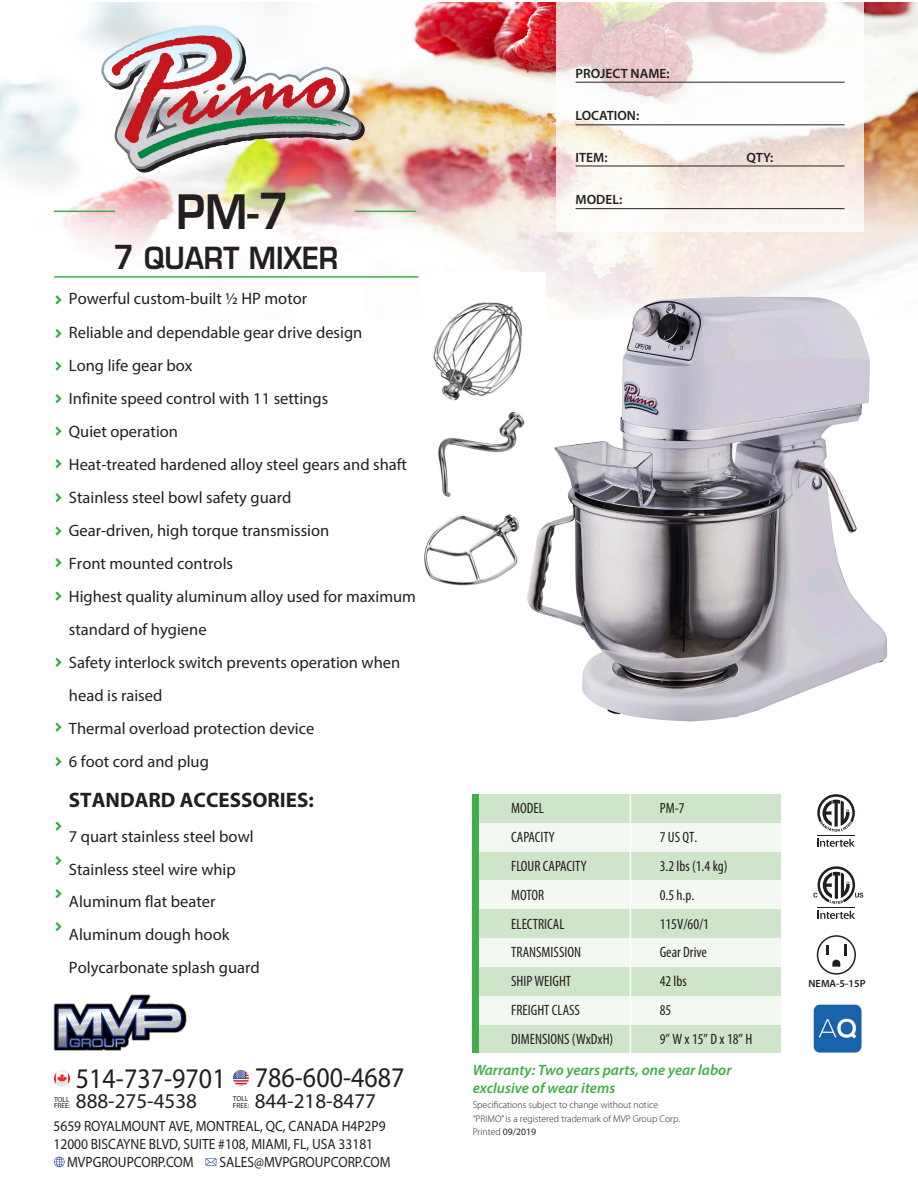
<style>
.page{position:relative;width:918px;height:1188px;background:#fff}
.page>*{position:absolute;margin:0;border:0;box-sizing:border-box;transform-origin:0 0}
.t1{font:600 46.2px "Eurostile";color:#231f20;scale:.91 1}
.t2{font:600 29.7px "Eurostile";color:#231f20;scale:.91 1}
.t3{font:28.5px "Myriad Pro";letter-spacing:.005em;color:#231f20;scale:.91 1}
.t4{font:21.15px "Myriad Pro";color:#231f20}
.t5{font:700 21px "Myriad Pro";color:#231f20}
.t6{font:16.5px/33px "Myriad Pro";color:#231f20}
.t7{font:condensed 15px "Myriad Pro";color:#231f20}
.t8{font:italic 600 15px/18px "Myriad Pro";color:#40ae49}
.t9{font:14.85px "Myriad Pro";color:#231f20;scale:.91 1}
.t10{font:600 13.5px "Myriad Pro";color:#231f20}
.t11{font:600 10.5px "Myriad Pro";color:#231f20}
.t12{font:300 9.75px/13.5px "Myriad Pro";color:#231f20}
.t13{font:7.35px "Myriad Pro";color:#231f20}
.s1{font-weight:700;font-size:54px}
.s2{font-weight:700;font-size:36px}
.s3{font-weight:400}
</style>
<div class="page">
<img style="left:0;top:3px;width:918px;height:302px">
<svg style="left:556px;top:2px;width:308px;height:230px"></svg>
<hr style="left:54px;top:211px;width:61px;height:1px;background:#40ae49">
<hr style="left:355px;top:211px;width:61px;height:1px;background:#40ae49">
<hr style="left:576px;top:82px;width:268px;height:1px;background:#231f20">
<hr style="left:576px;top:124px;width:268px;height:1px;background:#231f20">
<hr style="left:576px;top:166px;width:268px;height:1px;background:#231f20">
<hr style="left:576px;top:208px;width:268px;height:1px;background:#231f20">
<hr style="left:54px;top:276px;width:364px;height:2px;background:#40ae49">
<svg style="left:55px;top:295px;width:7px;height:9px"></svg>
<svg style="left:55px;top:329px;width:7px;height:9px"></svg>
<svg style="left:55px;top:361px;width:7px;height:10px"></svg>
<svg style="left:55px;top:394px;width:7px;height:9px"></svg>
<svg style="left:55px;top:459px;width:7px;height:9px"></svg>
<svg style="left:55px;top:427px;width:7px;height:9px"></svg>
<svg style="left:55px;top:558px;width:7px;height:9px"></svg>
<svg style="left:55px;top:723px;width:7px;height:9px"></svg>
<svg style="left:55px;top:591px;width:7px;height:10px"></svg>
<svg style="left:55px;top:658px;width:7px;height:9px"></svg>
<svg style="left:55px;top:526px;width:7px;height:10px"></svg>
<svg style="left:55px;top:493px;width:7px;height:9px"></svg>
<div style="left:475px;top:794px;width:305px;height:28px;background:#cfe5c9"></div>
<div style="left:475px;top:910px;width:305px;height:28px;background:#cfe5c9"></div>
<div style="left:475px;top:852px;width:305px;height:28px;background:#cfe5c9"></div>
<div style="left:475px;top:967px;width:305px;height:28px;background:#cfe5c9"></div>
<div style="left:475px;top:1025px;width:305px;height:28px;background:#cfe5c9"></div>
<div style="left:475px;top:823px;width:305px;height:28px;background:#f3f9f2"></div>
<div style="left:475px;top:938px;width:305px;height:28px;background:#f3f9f2"></div>
<div style="left:475px;top:881px;width:305px;height:28px;background:#f3f9f2"></div>
<div style="left:475px;top:996px;width:305px;height:28px;background:#f3f9f2"></div>
<div style="left:473px;top:794px;width:6px;height:259px;background:#40ae49"></div>
<hr style="left:630px;top:788px;width:1px;height:267px;background:#fff">
<svg style="left:817px;top:839px;width:38px;height:8px"></svg>
<hr style="left:817px;top:835px;width:38px;height:1px;background:#231f20">
<svg style="left:817px;top:794px;width:38px;height:38px"></svg>
<svg style="left:818px;top:911px;width:37px;height:8px"></svg>
<hr style="left:818px;top:907px;width:37px;height:1px;background:#231f20">
<svg style="left:813px;top:866px;width:50px;height:38px"></svg>
<img style="left:814px;top:1004px;width:48px;height:48px">
<svg style="left:54px;top:1070px;width:16px;height:16px"></svg>
<svg style="left:233px;top:1070px;width:16px;height:16px"></svg>
<svg style="left:54px;top:1157px;width:11px;height:10px"></svg>
<svg style="left:206px;top:1158px;width:10px;height:8px"></svg>
<svg style="left:826px;top:945px;width:21px;height:22px"></svg>
<div style="left:817px;top:935px;width:39px;height:40px;border:2px solid #231f20;border-radius:50%"></div>
<img style="left:53px;top:994px;width:134px;height:57px">
<svg style="left:55px;top:757px;width:7px;height:9px"></svg>
<svg style="left:55px;top:822px;width:7px;height:9px"></svg>
<svg style="left:55px;top:856px;width:7px;height:9px"></svg>
<svg style="left:55px;top:889px;width:7px;height:9px"></svg>
<svg style="left:55px;top:922px;width:7px;height:9px"></svg>
<img style="left:91px;top:21px;width:281px;height:157px">
<img style="left:420px;top:273px;width:125px;height:313px">
<img style="left:519px;top:283px;width:377px;height:439px">
<p class="t1" style="left:176px;top:183px;width:126px">PM-<span class="s1">7</span></p>
<p class="t2" style="left:114px;top:240px;width:248px"><span class="s2">7</span> QUART MIXER</p>
<p class="t6" style="left:69px;top:282px;width:349px">Powerful custom-built ½ HP motor<br>Reliable and dependable gear drive design<br>Long life gear box<br>Infinite speed control with 11 settings<br>Quiet operation<br>Heat-treated hardened alloy steel gears and shaft<br>Stainless steel bowl safety guard<br>Gear-driven, high torque transmission<br>Front mounted controls<br>Highest quality aluminum alloy used for maximum standard of hygiene<br>Safety interlock switch prevents operation when head is raised<br>Thermal overload protection device<br>6 foot cord and plug</p>
<p class="t5" style="left:69px;top:786px;width:246px">STANDARD ACCESSORIES:</p>
<p class="t6" style="left:69px;top:819px;width:192px">7 quart stainless steel bowl<br>Stainless steel wire whip<br>Aluminum flat beater<br>Aluminum dough hook<br>Polycarbonate splash guard</p>
<p class="t3" style="left:76px;top:1062px;width:166px">514-737-9701</p>
<p class="t4" style="left:76px;top:1090px;width:123px">888-275-4538</p>
<p class="t13" style="left:54px;top:1095px;width:17px">TOLL</p>
<p class="t13" style="left:54px;top:1102px;width:18px">FREE:</p>
<p class="t3" style="left:255px;top:1062px;width:166px">786-600-4687</p>
<p class="t4" style="left:255px;top:1089px;width:123px">844-218-8477</p>
<p class="t13" style="left:233px;top:1095px;width:17px">TOLL</p>
<p class="t13" style="left:233px;top:1101px;width:18px">FREE:</p>
<p class="t9" style="left:54px;top:1118px;width:366px">5659 ROYALMOUNT AVE, MONTREAL, QC, CANADA H4P2P9</p>
<p class="t9" style="left:54px;top:1136px;width:353px">12000 BISCAYNE BLVD, SUITE #108, MIAMI, FL, USA 33181</p>
<p class="t9" style="left:67px;top:1154px;width:141px">MVPGROUPCORP.COM</p>
<p class="t9" style="left:220px;top:1154px;width:190px">SALES@MVPGROUPCORP.COM</p>
<p class="t10" style="left:576px;top:66px;width:96px">PROJECT NAME:</p>
<p class="t10" style="left:576px;top:108px;width:65px">LOCATION:</p>
<p class="t10" style="left:576px;top:150px;width:33px">ITEM:</p>
<p class="t10" style="left:747px;top:150px;width:28px">QTY:</p>
<p class="t10" style="left:576px;top:192px;width:48px">MODEL:</p>
<p class="t7" style="left:511px;top:800px;width:34px">MODEL</p>
<p class="t7" style="left:660px;top:799px;width:26px">PM-7</p>
<p class="t7" style="left:511px;top:829px;width:45px">CAPACITY</p>
<p class="t7" style="left:660px;top:828px;width:39px">7 US QT.</p>
<p class="t7" style="left:511px;top:858px;width:77px">FLOUR CAPACITY</p>
<p class="t7" style="left:660px;top:857px;width:70px">3.2 lbs (1.4 kg)</p>
<p class="t7" style="left:511px;top:887px;width:34px">MOTOR</p>
<p class="t7" style="left:660px;top:886px;width:36px">0.5 h.p.</p>
<p class="t7" style="left:511px;top:915px;width:55px">ELECTRICAL</p>
<p class="t7" style="left:660px;top:915px;width:51px">115V/60/1</p>
<p class="t7" style="left:511px;top:944px;width:71px">TRANSMISSION</p>
<p class="t7" style="left:660px;top:944px;width:49px">Gear Drive</p>
<p class="t7" style="left:511px;top:973px;width:62px">SHIP WEIGHT</p>
<p class="t7" style="left:660px;top:972px;width:29px">42 lbs</p>
<p class="t7" style="left:511px;top:1002px;width:70px">FREIGHT CLASS</p>
<p class="t7" style="left:660px;top:1002px;width:13px">85</p>
<p class="t7" style="left:511px;top:1031px;width:104px">DIMENSIONS (WxDxH)</p>
<p class="t7" style="left:660px;top:1030px;width:94px">9” W x 15” D x 18” H</p>
<p class="t8" style="left:473px;top:1062px;width:260px">Warranty: Two years parts, one year labor exclusive of wear items</p>
<p class="t12" style="left:473px;top:1098px;width:209px">Specifications subject to change without notice “PRIMO” is a registered trademark of MVP Group Corp.<br>Printed <span class="s3">09/2019</span></p>
<p class="t11" style="left:809px;top:978px;width:59px">NEMA-5-15P</p>
</div>
